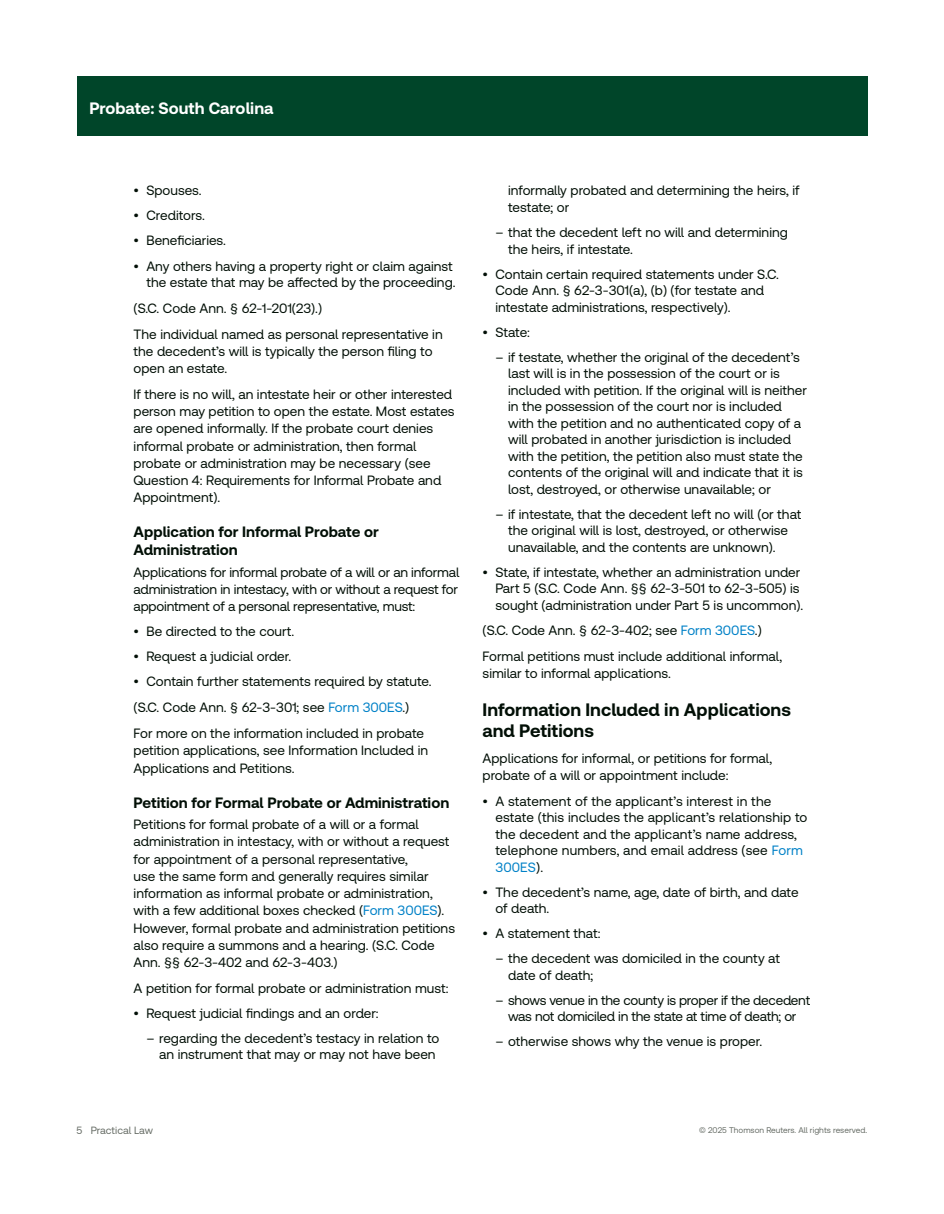
<style>
.page{position:relative;width:944px;height:1214px;background:#fff}
.page>*{position:absolute;margin:0;border:0;box-sizing:border-box;transform-origin:0 0}
.t1{font:700 18px/21px "Clario";color:#020f06}
.t2{font:700 16.5px "Clario";color:#fff}
.t3{font:700 15px/18px "Clario";color:#020f06}
.t4{font:13.5px/16.5px "Clario";color:#020f06}
.t5{font:13.5px/16.5px "Clario";letter-spacing:-.02em;color:#020f06;text-align:center}
.t6{font:10.5px "Clario";color:#676d66}
.t7{font:8.25px "Clario";color:#676d66}
.s1{color:#0081c7}
</style>
<div class="page">
<div style="left:77px;top:77px;width:790px;height:59px;background:#004529"></div>
<p class="t2" style="left:89px;top:98px;width:186px">Probate: South Carolina</p>
<p class="t4" style="left:134px;top:182px;width:70px">• Spouses.</p>
<p class="t4" style="left:134px;top:207px;width:73px">• Creditors.</p>
<p class="t4" style="left:134px;top:232px;width:94px">• Beneficiaries.</p>
<p class="t4" style="left:134px;top:257px;width:323px;text-align:right">• Any others having a property right or claim against the estate that may be affected by the proceeding.</p>
<p class="t4" style="left:134px;top:295px;width:310px;line-height:25.8px">(S.C. Code Ann. § 62-1-201(23).)<br>The individual named as personal representative in</p>
<p class="t4" style="left:134px;top:342px;width:300px;line-height:17.2px">the decedent’s will is typically the person filing to open an estate.</p>
<p class="t4" style="left:134px;top:385px;width:322px;line-height:17.2px">If there is no will, an intestate heir or other interested person may petition to open the estate. Most estates are opened informally. If the probate court denies informal probate or administration, then formal probate or administration may be necessary (see Question 4: Requirements for Informal Probate and Appointment).</p>
<p class="t3" style="left:134px;top:522px;width:247px">Application for Informal Probate or<br>Administration</p>
<p class="t4" style="left:134px;top:563px;width:327px;line-height:17.2px;text-align:justify">Applications for informal probate of a will or an informal administration in intestacy, with or without a request for appointment of a personal representative, must:</p>
<p class="t4" style="left:134px;top:623px;width:162px">• Be directed to the court.</p>
<p class="t4" style="left:134px;top:648px;width:159px">• Request a judicial order.</p>
<p class="t4" style="left:134px;top:668px;width:299px;line-height:25.8px">• Contain further statements required by statute. (S.C. Code Ann. § 62-3-301; see <span class="s1">Form 300ES</span>.)<br>For more on the information included in probate</p>
<p class="t4" style="left:134px;top:741px;width:296px;line-height:17.2px">petition applications, see Information Included in<br>Applications and Petitions.</p>
<p class="t3" style="left:134px;top:792px;width:317px">Petition for Formal Probate or Administration</p>
<p class="t4" style="left:134px;top:815px;width:323px;line-height:17.2px">Petitions for formal probate of a will or a formal administration in intestacy, with or without a request for appointment of a personal representative,<br>use the same form and generally requires similar information as informal probate or administration, with a few additional boxes checked (<span class="s1">Form 300ES</span>).<br>However, formal probate and administration petitions also require a summons and a hearing. (S.C. Code Ann. §§ 62-3-402 and 62-3-403.)</p>
<p class="t4" style="left:134px;top:979px;width:316px">A petition for formal probate or administration must:</p>
<p class="t4" style="left:134px;top:1004px;width:247px">• Request judicial findings and an order:</p>
<p class="t4" style="left:146px;top:1029px;width:294px;text-align:right">– regarding the decedent’s testacy in relation to an instrument that may or may not have been</p>
<p class="t4" style="left:508px;top:182px;width:293px">informally probated and determining the heirs, if testate; or</p>
<p class="t4" style="left:508px;top:223px;width:281px;text-indent:-13px">– that the decedent left no will and determining the heirs, if intestate.</p>
<p class="t4" style="left:495px;top:265px;width:285px;text-indent:-13px">• Contain certain required statements under S.C.<br>Code Ann. § 62-3-301(a), (b) (for testate and intestate administrations, respectively).</p>
<p class="t4" style="left:482px;top:323px;width:49px">• State:</p>
<p class="t4" style="left:508px;top:348px;width:300px;text-indent:-13px">– if testate, whether the original of the decedent’s last will is in the possession of the court or is included with petition. If the original will is neither in the possession of the court nor is included with the petition and no authenticated copy of a will probated in another jurisdiction is included with the petition, the petition also must state the contents of the original will and indicate that it is lost, destroyed, or otherwise unavailable; or</p>
<p class="t4" style="left:508px;top:505px;width:295px;text-indent:-13px">– if intestate, that the decedent left no will (or that the original will is lost, destroyed, or otherwise unavailable, and the contents are unknown).</p>
<p class="t4" style="left:495px;top:563px;width:309px;text-indent:-13px">• State, if intestate, whether an administration under<br>Part 5 (S.C. Code Ann. §§ 62-3-501 to 62-3-505) is sought (administration under Part 5 is uncommon).</p>
<p class="t4" style="left:482px;top:617px;width:301px;line-height:25.8px">(S.C. Code Ann. § 62-3-402; see <span class="s1">Form 300ES</span>.)<br>Formal petitions must include additional informal,</p>
<p class="t4" style="left:482px;top:665px;width:190px">similar to informal applications.</p>
<h1 class="t1" style="left:482px;top:699px;width:310px">Information Included in Applications and Petitions</h1>
<p class="t4" style="left:482px;top:749px;width:291px;line-height:17.2px">Applications for informal, or petitions for formal, probate of a will or appointment include:</p>
<p class="t4" style="left:495px;top:792px;width:313px;text-indent:-13px">• A statement of the applicant’s interest in the estate (this includes the applicant’s relationship to the decedent and the applicant’s name address, telephone numbers, and email address (see <span class="s1">Form 300ES</span>).</p>
<p class="t4" style="left:495px;top:883px;width:305px;text-indent:-13px">• The decedent’s name, age, date of birth, and date of death.</p>
<p class="t4" style="left:482px;top:924px;width:119px">• A statement that:</p>
<p class="t4" style="left:508px;top:949px;width:273px;text-indent:-13px">– the decedent was domiciled in the county at date of death;</p>
<p class="t5" style="left:495px;top:991px;width:316px">– shows venue in the county is proper if the decedent was not domiciled in the state at time of death; or</p>
<p class="t4" style="left:495px;top:1032px;width:268px">– otherwise shows why the venue is proper.</p>
<p class="t6" style="left:77px;top:1124px;width:78px">5 Practical Law</p>
<p class="t7" style="left:699px;top:1124px;width:170px">© 2025 Thomson Reuters. All rights reserved.</p>
</div>
